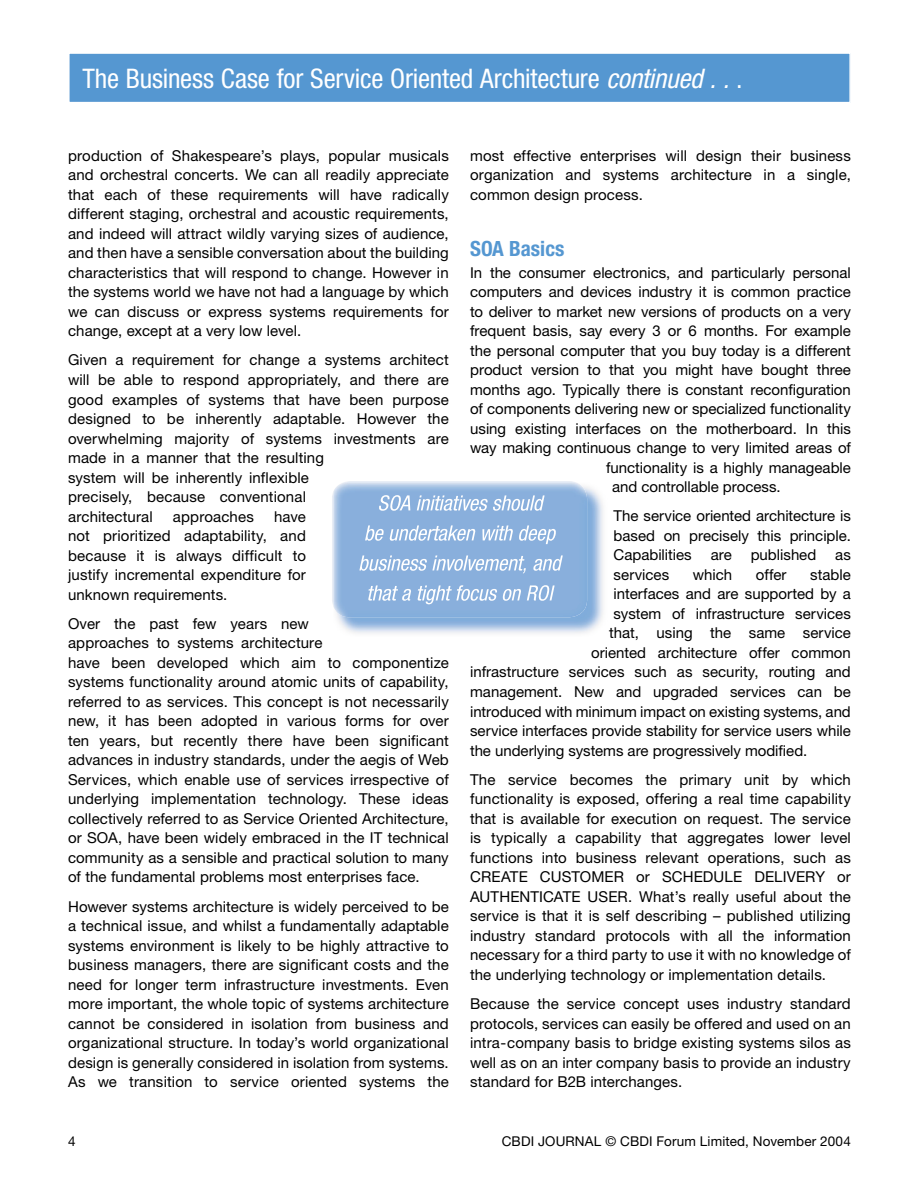
<style>
.page{position:relative;width:919px;height:1191px;background:#fff}
.page>*{position:absolute;margin:0;border:0;box-sizing:border-box;transform-origin:0 0}
.t1{font:condensed 27px "Helvetica Neue LT";letter-spacing:-.005em;color:#fff}
.t2{font:700 condensed 21px "Helvetica Neue LT";color:#5597d1}
.t3{font:15px/19.5px "Helvetica Neue LT";letter-spacing:.005em;color:#000;text-align:justify}
.t4{font:13.5px "Helvetica Neue LT";letter-spacing:.01em;color:#000}
.s1{font-style:italic}
</style>
<div class="page">
<img style="left:337px;top:487px;width:266px;height:147px">
<img style="left:333px;top:483px;width:254px;height:134px">
<img style="left:379px;top:495px;width:165px;height:16px">
<img style="left:365px;top:525px;width:191px;height:19px">
<img style="left:359px;top:555px;width:203px;height:18px">
<img style="left:368px;top:585px;width:186px;height:19px">
<div style="left:69px;top:53px;width:781px;height:50px;background:#5597d1"></div>
<div style="left:68px;top:52px;width:782px;height:51px;border:2px solid #fff"></div>
<h1 class="t1" style="left:82px;top:63px;width:661px">The Business Case for Service Oriented Architecture <span class="s1">continued . .</span> .</h1>
<p class="t3" style="left:68px;top:145px;width:382px">production of Shakespeare’s plays, popular musicals and orchestral concerts. We can all readily appreciate that each of these requirements will have radically different staging, orchestral and acoustic requirements, and indeed will attract wildly varying sizes of audience, and then have a sensible conversation about the building characteristics that will respond to change. However in the systems world we have not had a language by which we can discuss or express systems requirements for change, except at a very low level.</p>
<p class="t3" style="left:68px;top:350px;width:382px;text-align:left">Given a requirement for change a systems architect will be able to respond appropriately, and there are good examples of systems that have been purpose designed to be inherently adaptable. However the overwhelming majority of systems investments are made in a manner that the resulting<br>system will be inherently inflexible<br>precisely, because conventional<br>architectural</p>
<p class="t3" style="left:68px;top:506px;width:239px;text-indent:206px">have not prioritized adaptability, and because it is always difficult to justify incremental expenditure for unknown requirements.</p>
<p class="t3" style="left:68px;top:613px;width:382px;text-align:left">Over the past few years new<br>approaches to systems architecture<br>have been developed which aim to componentize systems functionality around atomic units of capability, referred to as services. This concept is not necessarily new, it has been adopted in various forms for over ten years, but recently there have been significant advances in industry standards, under the aegis of Web Services, which enable use of services irrespective of underlying implementation technology. These ideas collectively referred to as Service Oriented Architecture, or SOA, have been widely embraced in the IT technical community as a sensible and practical solution to many of the fundamental problems most enterprises face.</p>
<p class="t3" style="left:68px;top:896px;width:382px">However systems architecture is widely perceived to be a technical issue, and whilst a fundamentally adaptable systems environment is likely to be highly attractive to business managers, there are significant costs and the need for longer term infrastructure investments. Even more important, the whole topic of systems architecture cannot be considered in isolation from business and organizational structure. In today’s world organizational design is generally considered in isolation from systems.<br>As we transition to service oriented systems the</p>
<p class="t3" style="left:173px;top:506px;width:82px">approaches</p>
<p class="t3" style="left:470px;top:145px;width:382px">most effective enterprises will design their business organization and systems architecture in a single, common design process.</p>
<h2 class="t2" style="left:470px;top:235px;width:96px">SOA Basics</h2>
<p class="t3" style="left:470px;top:262px;width:382px">In the consumer electronics, and particularly personal</p>
<p class="t3" style="left:470px;top:282px;width:382px">computers and devices industry it is common practice</p>
<p class="t3" style="left:470px;top:301px;width:382px">to deliver to market new versions of products on a very</p>
<p class="t3" style="left:470px;top:321px;width:382px">frequent basis, say every 3 or 6 months. For example</p>
<p class="t3" style="left:470px;top:340px;width:382px">the personal computer that you buy today is a different</p>
<p class="t3" style="left:470px;top:360px;width:382px">product version to that you might have bought three</p>
<p class="t3" style="left:470px;top:379px;width:382px">months ago. Typically there is constant reconfiguration</p>
<p class="t3" style="left:470px;top:399px;width:382px">of components delivering new or specialized functionality</p>
<p class="t3" style="left:470px;top:418px;width:382px">using existing interfaces on the motherboard. In this</p>
<p class="t3" style="left:470px;top:438px;width:382px">way making continuous change to very limited areas of</p>
<p class="t3" style="left:606px;top:457px;width:246px">functionality is a highly manageable</p>
<p class="t3" style="left:612px;top:477px;width:170px">and controllable process.</p>
<p class="t3" style="left:613px;top:506px;width:239px">The service oriented architecture is based on precisely this principle.<br>Capabilities</p>
<p class="t3" style="left:710px;top:545px;width:23px">are</p>
<p class="t3" style="left:750px;top:545px;width:67px">published</p>
<p class="t3" style="left:835px;top:545px;width:17px">as</p>
<p class="t3" style="left:613px;top:564px;width:57px">services</p>
<p class="t3" style="left:692px;top:564px;width:41px">which</p>
<p class="t3" style="left:755px;top:564px;width:32px">offer</p>
<p class="t3" style="left:810px;top:564px;width:42px">stable</p>
<p class="t3" style="left:613px;top:584px;width:239px">interfaces and are supported by a</p>
<p class="t3" style="left:613px;top:603px;width:239px">system of infrastructure services</p>
<p class="t3" style="left:609px;top:623px;width:243px">that, using the same service</p>
<p class="t3" style="left:591px;top:642px;width:261px">oriented architecture offer common</p>
<p class="t3" style="left:470px;top:662px;width:382px">infrastructure services such as security, routing and</p>
<p class="t3" style="left:470px;top:681px;width:382px">management. New and upgraded services can be</p>
<p class="t3" style="left:470px;top:701px;width:382px">introduced with minimum impact on existing systems, and</p>
<p class="t3" style="left:470px;top:720px;width:382px">service interfaces provide stability for service users while</p>
<p class="t3" style="left:470px;top:740px;width:338px">the underlying systems are progressively modified.</p>
<p class="t3" style="left:470px;top:769px;width:382px">The service becomes the primary unit by which functionality is exposed, offering a real time capability that is available for execution on request. The service is typically a capability that aggregates lower level functions into business relevant operations, such as CREATE CUSTOMER or SCHEDULE DELIVERY or AUTHENTICATE USER. What’s really useful about the service is that it is self describing – published utilizing industry standard protocols with all the information necessary for a third party to use it with no knowledge of the underlying technology or implementation details.</p>
<p class="t3" style="left:470px;top:993px;width:382px">Because the service concept uses industry standard protocols, services can easily be offered and used on an intra-company basis to bridge existing systems silos as well as on an inter company basis to provide an industry standard for B2B interchanges.</p>
<p class="t4" style="left:68px;top:1133px;width:9px">4</p>
<p class="t4" style="left:501px;top:1133px;width:350px">CBDI JOURNAL © CBDI Forum Limited, November 2004</p>
</div>
